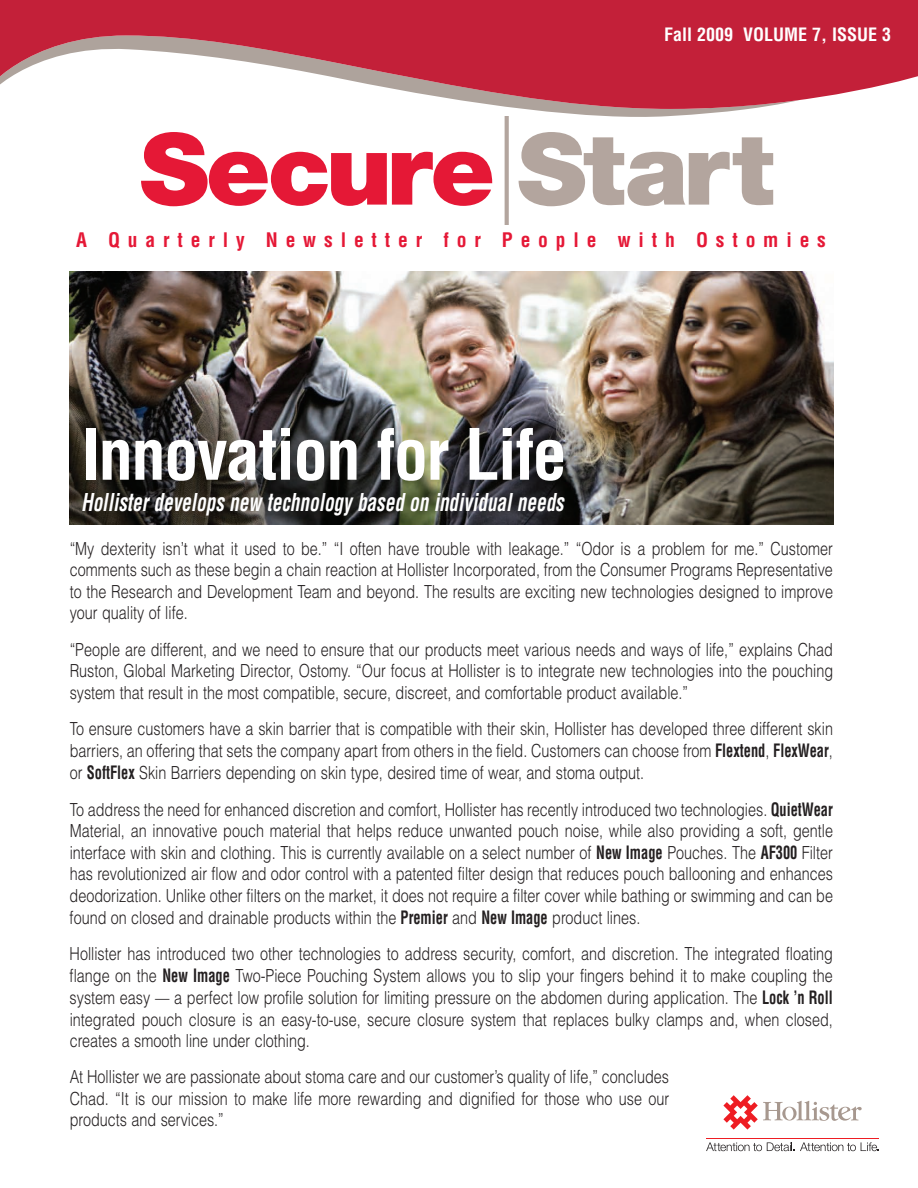
<style>
.page{position:relative;width:918px;height:1188px;background:#fff}
.page>*{position:absolute;margin:0;border:0;box-sizing:border-box;transform-origin:0 0}
.t1{font:700 condensed 69px "Helvetica";letter-spacing:-.025em;color:#fff}
.t2{font:italic 700 condensed 24px "Helvetica";color:#fff;scale:.8 1}
.t3{font:700 condensed 19.65px "Helvetica";letter-spacing:.4em;color:#e51836}
.t4{font:300 18px/21.8px "Helvetica";color:#231f20;text-align:justify;scale:.8 1}
.t5{font:700 condensed 18px "Helvetica";color:#fff}
.s1{font-weight:700;font-stretch:condensed}
</style>
<div class="page">
<img style="left:70px;top:272px;width:764px;height:253px">
<svg style="left:504px;top:109px;width:243px;height:8px;fill:#aea39c"></svg>
<svg style="left:0;top:0;width:918px;height:109px;fill:#c32039"></svg>
<svg style="left:141px;top:132px;width:351px;height:74px"></svg>
<svg style="left:519px;top:132px;width:254px;height:74px"></svg>
<hr style="left:506px;top:116px;width:2px;height:108px;background:#b3a59e">
<svg style="left:723px;top:1095px;width:139px;height:35px"></svg>
<svg style="left:706px;top:1142px;width:88px;height:9px"></svg>
<svg style="left:800px;top:1142px;width:79px;height:9px"></svg>
<hr style="left:706px;top:1138px;width:173px;height:1px;background:#ee1d23">
<p class="t5" style="left:664px;top:24px;width:228px">Fall 2009 VOLUME 7, ISSUE 3</p>
<p class="t3" style="left:76px;top:229px;width:751px">A Quarterly Newsletter for People with Ostomies</p>
<h1 class="t1" style="left:81px;top:416px;width:488px">Innovation for Life</h1>
<h2 class="t2" style="left:81px;top:489px;width:605px">Hollister develops new technology based on individual needs</h2>
<p class="t4" style="left:70px;top:538px;width:956px">“My dexterity isn’t what it used to be.” “I often have trouble with leakage.” “Odor is a problem for me.” Customer comments such as these begin a chain reaction at Hollister Incorporated, from the Consumer Programs Representative to the Research and Development Team and beyond. The results are exciting new technologies designed to improve your quality of life.</p>
<p class="t4" style="left:70px;top:639px;width:956px">“People are different, and we need to ensure that our products meet various needs and ways of life,” explains Chad Ruston, Global Marketing Director, Ostomy. “Our focus at Hollister is to integrate new technologies into the pouching system that result in the most compatible, secure, discreet, and comfortable product available.”</p>
<p class="t4" style="left:70px;top:718px;width:956px">To ensure customers have a skin barrier that is compatible with their skin, Hollister has developed three different skin barriers, an offering that sets the company apart from others in the field. Customers can choose from <span class="s1">Flextend</span>, <span class="s1">FlexWear</span>, or <span class="s1">SoftFlex</span> Skin Barriers depending on skin type, desired time of wear, and stoma output.</p>
<p class="t4" style="left:70px;top:798px;width:956px">To address the need for enhanced discretion and comfort, Hollister has recently introduced two technologies. <span class="s1">QuietWear </span>Material, an innovative pouch material that helps reduce unwanted pouch noise, while also providing a soft, gentle interface with skin and clothing. This is currently available on a select number of <span class="s1">New Image</span> Pouches. The <span class="s1">AF300</span> Filter has revolutionized air flow and odor control with a patented filter design that reduces pouch ballooning and enhances deodorization. Unlike other filters on the market, it does not require a filter cover while bathing or swimming and can be found on closed and drainable products within the <span class="s1">Premier</span> and <span class="s1">New Image</span> product lines.</p>
<p class="t4" style="left:70px;top:943px;width:956px">Hollister has introduced two other technologies to address security, comfort, and discretion. The integrated floating flange on the <span class="s1">New Image</span> Two-Piece Pouching System allows you to slip your fingers behind it to make coupling the system easy — a perfect low profile solution for limiting pressure on the abdomen during application. The <span class="s1">Lock ’n Roll </span>integrated pouch closure is an easy-to-use, secure closure system that replaces bulky clamps and, when closed, creates a smooth line under clothing.</p>
<p class="t4" style="left:70px;top:1066px;width:751px">At Hollister we are passionate about stoma care and our customer’s quality of life,” concludes Chad. “It is our mission to make life more rewarding and dignified for those who use our products and services.”</p>
</div>
